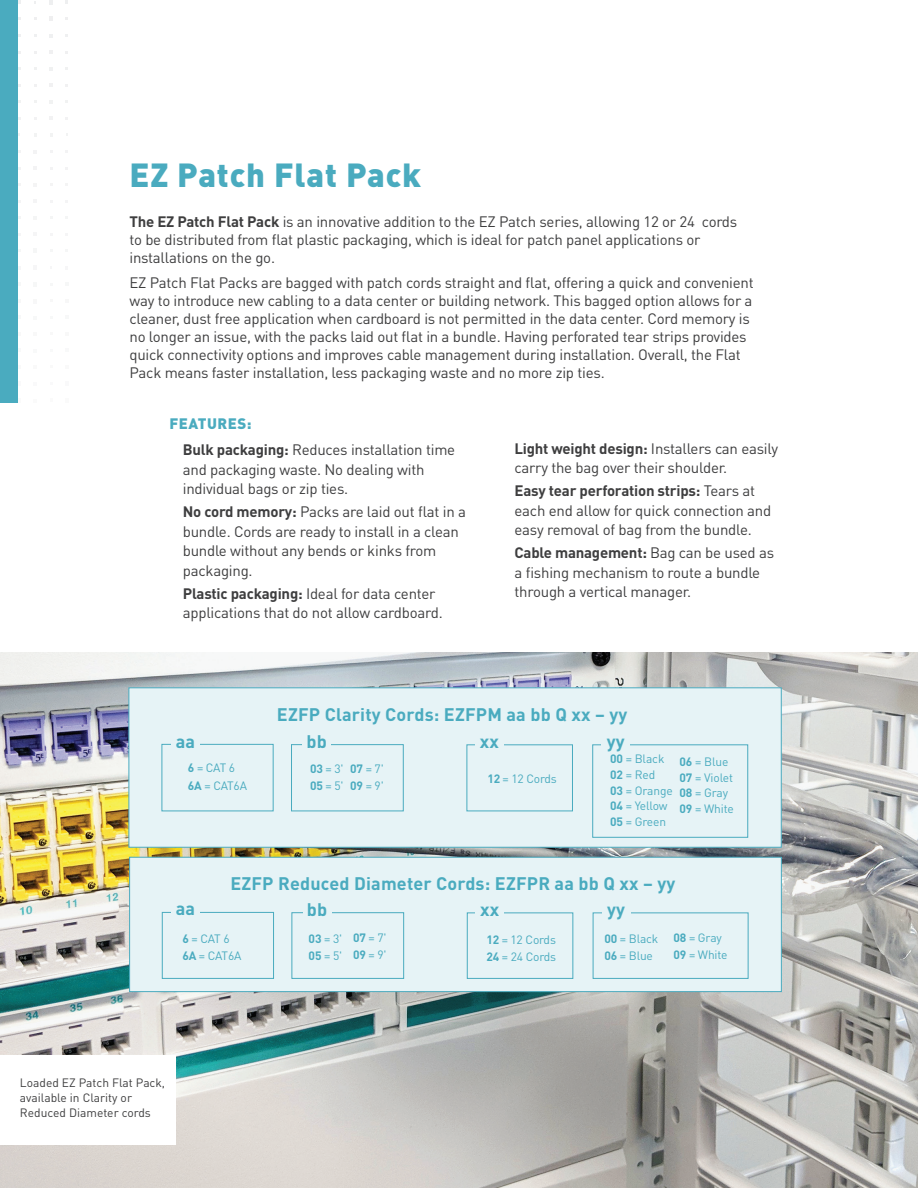
<style>
.page{position:relative;width:918px;height:1188px;background:#fff}
.page>*{position:absolute;margin:0;border:0;box-sizing:border-box;transform-origin:0 0}
.t1{font:900 33px "DIN Pro";letter-spacing:.025em;color:#4aabbf}
.Body{font:700 18px "DIN Pro";letter-spacing:.01em;color:#4aabbf}
.Body-2{font:15px/19.5px "DIN Pro";letter-spacing:-.015em;color:#3e3e3f}
.Sub_Header{font:900 15px "DIN Pro";letter-spacing:.035em;color:#4aabbf}
.Body-3{font:12px "DIN Pro";letter-spacing:-.015em;color:#4aabbf}
.Body-4{font:12px/15px "DIN Pro";color:#3e3e3f}
.s1{font-weight:700}
</style>
<div class="page">
<img style="left:0;top:652px;width:918px;height:536px">
<svg style="left:33px;top:216px;width:4px;height:3px"></svg>
<svg style="left:34px;top:199px;width:3px;height:4px"></svg>
<svg style="left:34px;top:166px;width:3px;height:4px"></svg>
<svg style="left:49px;top:0;width:4px;height:4px"></svg>
<svg style="left:49px;top:17px;width:4px;height:4px"></svg>
<svg style="left:49px;top:34px;width:4px;height:3px"></svg>
<svg style="left:49px;top:50px;width:4px;height:4px"></svg>
<svg style="left:49px;top:67px;width:4px;height:4px"></svg>
<svg style="left:49px;top:84px;width:4px;height:3px"></svg>
<svg style="left:49px;top:100px;width:4px;height:4px"></svg>
<svg style="left:49px;top:117px;width:4px;height:3px"></svg>
<svg style="left:50px;top:133px;width:3px;height:4px"></svg>
<div style="left:0;top:0;width:17px;height:402px;background:#4aabbf"></div>
<div style="left:129px;top:857px;width:653px;height:135px;background:#e6f3f6;border:1px solid #4aabbf"></div>
<div style="left:162px;top:912px;width:112px;height:67px;border:1px solid #4aabbf"></div>
<div style="left:292px;top:912px;width:112px;height:67px;border:1px solid #4aabbf"></div>
<div style="left:467px;top:913px;width:106px;height:66px;border:1px solid #4aabbf"></div>
<div style="left:593px;top:913px;width:155px;height:66px;border:1px solid #4aabbf"></div>
<div style="left:171px;top:902px;width:29px;height:19px;background:#e6f3f6"></div>
<div style="left:303px;top:903px;width:28px;height:19px;background:#e6f3f6"></div>
<div style="left:476px;top:903px;width:28px;height:19px;background:#e6f3f6"></div>
<div style="left:602px;top:903px;width:28px;height:19px;background:#e6f3f6"></div>
<div style="left:129px;top:687px;width:653px;height:161px;background:#e6f3f6;border:1px solid #4aabbf"></div>
<div style="left:162px;top:744px;width:112px;height:67px;border:1px solid #4aabbf"></div>
<div style="left:291px;top:744px;width:113px;height:67px;border:1px solid #4aabbf"></div>
<div style="left:467px;top:744px;width:106px;height:67px;border:1px solid #4aabbf"></div>
<div style="left:592px;top:744px;width:156px;height:94px;border:1px solid #4aabbf"></div>
<div style="left:171px;top:734px;width:29px;height:20px;background:#e6f3f6"></div>
<div style="left:303px;top:734px;width:28px;height:20px;background:#e6f3f6"></div>
<div style="left:475px;top:734px;width:29px;height:20px;background:#e6f3f6"></div>
<div style="left:602px;top:734px;width:28px;height:20px;background:#e6f3f6"></div>
<div style="left:0;top:1055px;width:176px;height:90px;background:#fff"></div>
<p class="t1" style="left:129px;top:153px;width:293px">EZ Patch Flat Pack</p>
<p class="Body-2" style="left:129px;top:212px;width:609px;line-height:18px"><span class="s1">The EZ Patch Flat Pack</span> is an innovative addition to the EZ Patch series, allowing 12 or 24 cords to be distributed from flat plastic packaging, which is ideal for patch panel applications or installations on the go.</p>
<p class="Body-2" style="left:129px;top:273px;width:626px;line-height:18px">EZ Patch Flat Packs are bagged with patch cords straight and flat, offering a quick and convenient way to introduce new cabling to a data center or building network. This bagged option allows for a cleaner, dust free application when cardboard is not permitted in the data center. Cord memory is no longer an issue, with the packs laid out flat in a bundle. Having perforated tear strips provides quick connectivity options and improves cable management during installation. Overall, the Flat Pack means faster installation, less packaging waste and no more zip ties.</p>
<p class="Sub_Header" style="left:169px;top:413px;width:84px">FEATURES:</p>
<p class="Body-2" style="left:183px;top:439px;width:274px"><span class="s1">Bulk packaging:</span> Reduces installation time and packaging waste. No dealing with individual bags or zip ties.</p>
<p class="Body-2" style="left:183px;top:501px;width:285px"><span class="s1">No cord memory:</span> Packs are laid out flat in a bundle. Cords are ready to install in a clean bundle without any bends or kinks from packaging.</p>
<p class="Body-2" style="left:183px;top:583px;width:261px"><span class="s1">Plastic packaging:</span> Ideal for data center applications that do not allow cardboard.</p>
<p class="Body-2" style="left:515px;top:438px;width:265px"><span class="s1">Light weight design:</span> Installers can easily carry the bag over their shoulder.</p>
<p class="Body-2" style="left:515px;top:481px;width:258px"><span class="s1">Easy tear perforation strips:</span> Tears at each end allow for quick connection and easy removal of bag from the bundle.</p>
<p class="Body-2" style="left:515px;top:543px;width:261px"><span class="s1">Cable management:</span> Bag can be used as a fishing mechanism to route a bundle through a vertical manager.</p>
<p class="Body" style="left:277px;top:703px;width:352px">EZFP Clarity Cords: EZFPM aa bb Q xx – yy</p>
<p class="Body" style="left:176px;top:729px;width:21px">aa</p>
<p class="Body" style="left:307px;top:729px;width:22px">bb</p>
<p class="Body" style="left:480px;top:729px;width:21px">xx</p>
<p class="Body" style="left:607px;top:729px;width:19px">yy</p>
<p class="Body-3" style="left:188px;top:760px;width:49px"><span class="s1">6</span> = CAT 6</p>
<p class="Body-3" style="left:188px;top:777px;width:61px"><span class="s1">6A</span> = CAT6A</p>
<p class="Body-3" style="left:310px;top:760px;width:35px"><span class="s1">03</span> = 3'</p>
<p class="Body-3" style="left:310px;top:777px;width:35px"><span class="s1">05</span> = 5'</p>
<p class="Body-3" style="left:350px;top:760px;width:35px"><span class="s1">07</span> = 7'</p>
<p class="Body-3" style="left:350px;top:777px;width:35px"><span class="s1">09</span> = 9'</p>
<p class="Body-3" style="left:487px;top:770px;width:71px"><span class="s1">12</span> = 12 Cords</p>
<p class="Body-3" style="left:610px;top:751px;width:56px"><span class="s1">00</span> = Black</p>
<p class="Body-3" style="left:610px;top:766px;width:47px"><span class="s1">02</span> = Red</p>
<p class="Body-3" style="left:610px;top:782px;width:64px"><span class="s1">03</span> = Orange</p>
<p class="Body-3" style="left:610px;top:798px;width:59px"><span class="s1">04</span> = Yellow</p>
<p class="Body-3" style="left:610px;top:813px;width:58px"><span class="s1">05</span> = Green</p>
<p class="Body-3" style="left:679px;top:754px;width:50px"><span class="s1">06</span> = Blue</p>
<p class="Body-3" style="left:679px;top:769px;width:55px"><span class="s1">07</span> = Violet</p>
<p class="Body-3" style="left:679px;top:785px;width:50px"><span class="s1">08</span> = Gray</p>
<p class="Body-3" style="left:679px;top:800px;width:56px"><span class="s1">09</span> = White</p>
<p class="Body" style="left:230px;top:871px;width:447px">EZFP Reduced Diameter Cords: EZFPR aa bb Q xx – yy</p>
<p class="Body" style="left:176px;top:897px;width:21px">aa</p>
<p class="Body" style="left:307px;top:898px;width:22px">bb</p>
<p class="Body" style="left:480px;top:898px;width:21px">xx</p>
<p class="Body" style="left:607px;top:898px;width:19px">yy</p>
<p class="Body-3" style="left:182px;top:930px;width:49px"><span class="s1">6</span> = CAT 6</p>
<p class="Body-3" style="left:182px;top:947px;width:61px"><span class="s1">6A</span> = CAT6A</p>
<p class="Body-3" style="left:309px;top:930px;width:35px"><span class="s1">03</span> = 3'</p>
<p class="Body-3" style="left:309px;top:947px;width:35px"><span class="s1">05</span> = 5'</p>
<p class="Body-3" style="left:353px;top:929px;width:35px"><span class="s1">07</span> = 7'</p>
<p class="Body-3" style="left:353px;top:946px;width:35px"><span class="s1">09</span> = 9'</p>
<p class="Body-3" style="left:486px;top:931px;width:71px"><span class="s1">12</span> = 12 Cords</p>
<p class="Body-3" style="left:486px;top:948px;width:71px"><span class="s1">24</span> = 24 Cords</p>
<p class="Body-3" style="left:604px;top:930px;width:55px"><span class="s1">00</span> = Black</p>
<p class="Body-3" style="left:604px;top:947px;width:50px"><span class="s1">06</span> = Blue</p>
<p class="Body-3" style="left:674px;top:929px;width:50px"><span class="s1">08</span> = Gray</p>
<p class="Body-3" style="left:674px;top:946px;width:55px"><span class="s1">09</span> = White</p>
<p class="Body-4" style="left:20px;top:1074px;width:147px">Loaded EZ Patch Flat Pack, available in Clarity or<br>Reduced Diameter cords</p>
</div>
